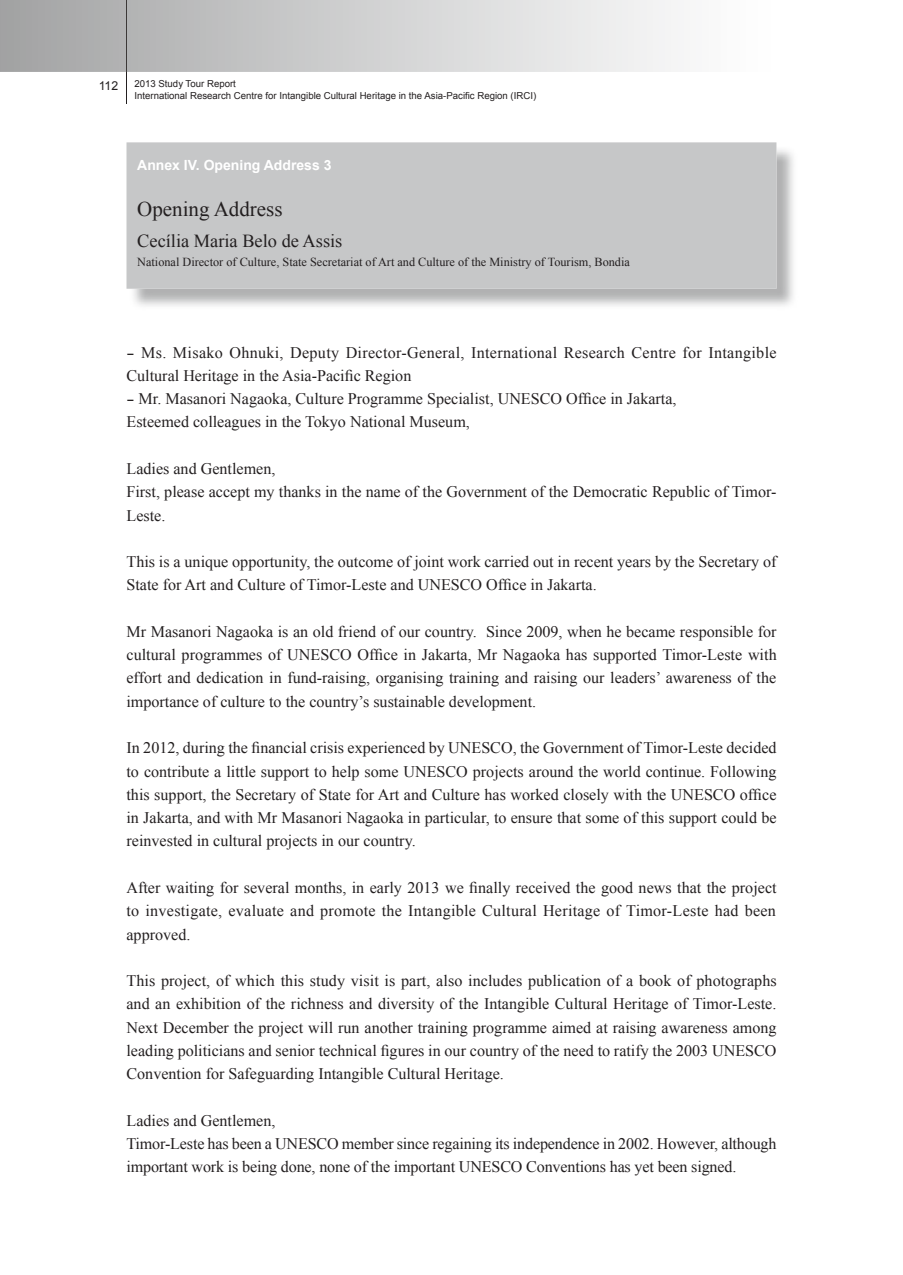
<style>
.page{position:relative;width:903px;height:1275px;background:#fff}
.page>*{position:absolute;margin:0;border:0;box-sizing:border-box;transform-origin:0 0}
.t1{font:21px "Times New Roman";color:#231f20}
.t2{font:18.38px "Times New Roman";color:#231f20}
.t3{font:16.1px/23.3px "Times New Roman";color:#231f20;text-align:justify}
.t4{font:16.1px/23.3px "Times New Roman";letter-spacing:.02em;color:#231f20;scale:1.5 1}
.t5{font:16.1px/23.3px "Times New Roman";color:#231f20;scale:1.5 1}
.t6{font:700 14px "Arial";color:#fff}
.t7{font:12.25px "Times New Roman";color:#231f20}
.t8{font:12.25px "Arial";color:#231f20}
.t9{font:9.62px/11.5px "Arial";color:#231f20}
</style>
<div class="page">
<hr style="left:126px;top:0;width:1px;height:104px;background:#231f20">
<svg style="left:0;top:0;width:671px;height:72px;background:#cccccd"></svg>
<img style="left:126px;top:0;width:1px;height:72px">
<img style="left:133px;top:145px;width:661px;height:161px">
<div style="left:126px;top:142px;width:650px;height:147px;background:#c6c7c8"></div>
<p class="t8" style="left:99px;top:77px;width:21px">112</p>
<p class="t9" style="left:134px;top:78px;width:403px">2013 Study Tour Report<br>International Research Centre for Intangible Cultural Heritage in the Asia-Pacific Region (IRCI)</p>
<p class="t6" style="left:137px;top:156px;width:196px">Annex IV. Opening Address 3</p>
<h1 class="t1" style="left:137px;top:194px;width:147px">Opening Address</h1>
<p class="t2" style="left:137px;top:229px;width:207px">Cecília Maria Belo de Assis</p>
<p class="t7" style="left:137px;top:254px;width:494px">National Director of Culture, State Secretariat of Art and Culture of the Ministry of Tourism, Bondia</p>
<p class="t4" style="left:126px;top:340px;width:435px">- Ms. Misako Ohnuki, Deputy Director-General, International Research Centre for Intangible<br>Cultural Heritage in the Asia-Pacific Region</p>
<p class="t5" style="left:126px;top:387px;width:368px">- Mr. Masanori Nagaoka, Culture Programme Specialist, UNESCO Office in Jakarta,<br>Esteemed colleagues in the Tokyo National Museum,</p>
<p class="t3" style="left:126px;top:457px;width:651px;text-align:left">Ladies and Gentlemen,<br>First, please accept my thanks in the name of the Government of the Democratic Republic of Timor-<br>Leste.</p>
<p class="t3" style="left:126px;top:550px;width:651px">This is a unique opportunity, the outcome of joint work carried out in recent years by the Secretary of<br>State for Art and Culture of Timor-Leste and UNESCO Office in Jakarta.</p>
<p class="t3" style="left:126px;top:620px;width:652px">Mr Masanori Nagaoka is an old friend of our country. Since 2009, when he became responsible for cultural programmes of UNESCO Office in Jakarta, Mr Nagaoka has supported Timor-Leste with effort and dedication in fund-raising, organising training and raising our leaders’ awareness of the importance of culture to the country’s sustainable development.</p>
<p class="t3" style="left:126px;top:736px;width:651px">In 2012, during the financial crisis experienced by UNESCO, the Government of Timor-Leste decided to contribute a little support to help some UNESCO projects around the world continue. Following this support, the Secretary of State for Art and Culture has worked closely with the UNESCO office in Jakarta, and with Mr Masanori Nagaoka in particular, to ensure that some of this support could be reinvested in cultural projects in our country.</p>
<p class="t3" style="left:126px;top:876px;width:652px">After waiting for several months, in early 2013 we finally received the good news that the project to investigate, evaluate and promote the Intangible Cultural Heritage of Timor-Leste had been approved.</p>
<p class="t3" style="left:126px;top:969px;width:652px">This project, of which this study visit is part, also includes publication of a book of photographs and an exhibition of the richness and diversity of the Intangible Cultural Heritage of Timor-Leste.<br>Next December the project will run another training programme aimed at raising awareness among leading politicians and senior technical figures in our country of the need to ratify the 2003 UNESCO Convention for Safeguarding Intangible Cultural Heritage.</p>
<p class="t3" style="left:126px;top:1108px;width:651px;text-align:left">Ladies and Gentlemen,<br>Timor-Leste has been a UNESCO member since regaining its independence in 2002. However, although important work is being done, none of the important UNESCO Conventions has yet been signed.</p>
</div>
